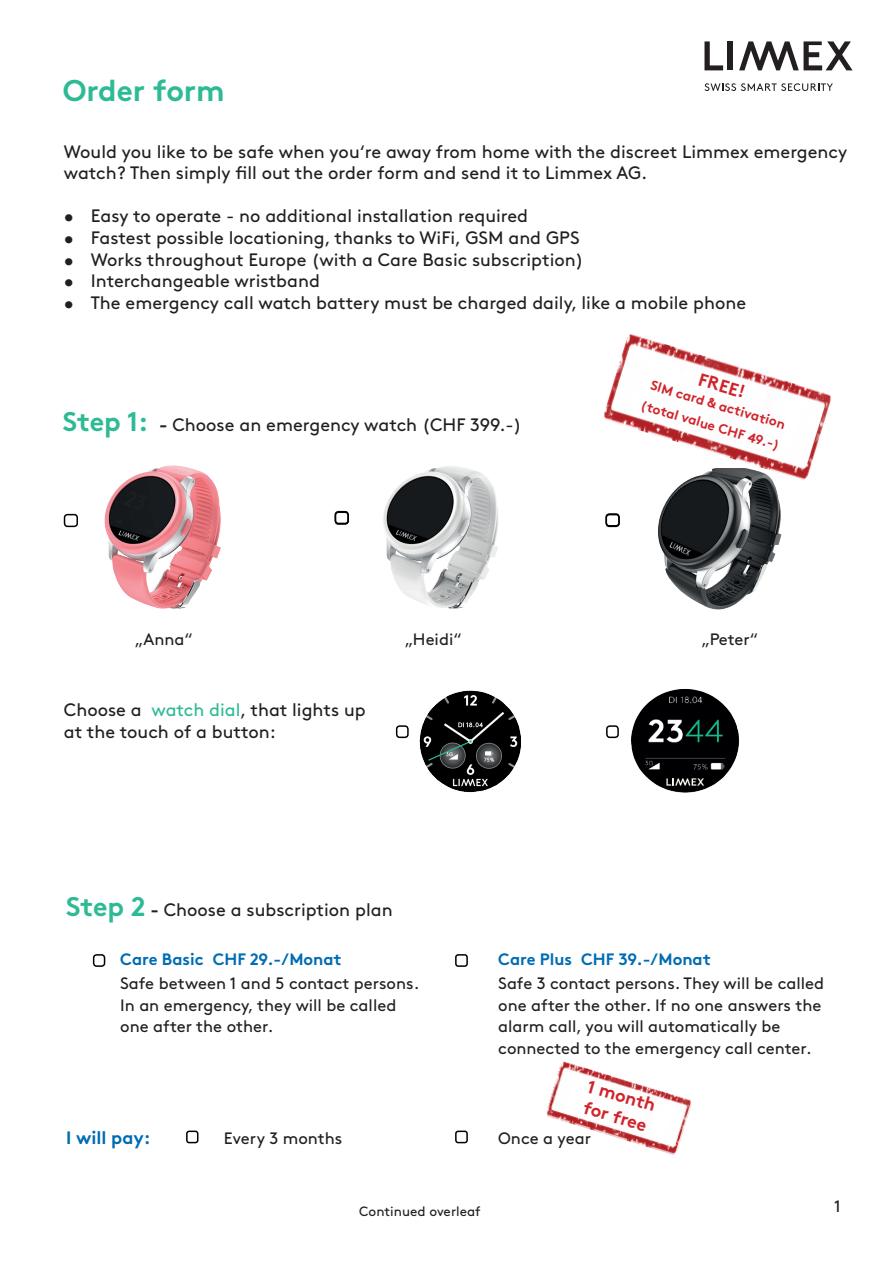
<style>
.page{position:relative;width:893px;height:1263px;background:#fff}
.page>*{position:absolute;margin:0;border:0;box-sizing:border-box;transform-origin:0 0}
.t1{font:700 30px "Brown Pro";color:#2dba95}
.t2{font:18px/21.6px "Brown Pro";color:#231f20}
.t3{font:700 18px/21.6px "Brown Pro";color:#d1232a}
.t4{font:700 18px "Brown Pro";color:#006cb3}
.t5{font:18px "Brown Pro Bold Alt";color:#d1232a}
.t6{font:16.5px/21.6px "Brown Pro";color:#231f20}
.t7{font:700 16.5px "Brown Pro";color:#006cb3}
.t8{font:700 13.5px/21.5px "Brown Pro";color:#d1232a;text-align:center}
.t9{font:13.5px "Brown Pro";color:#231f20}
.s1{font-weight:700;font-size:27px;color:#2dba95}
.s2{font-weight:700}
.s3{color:#2dba95}
</style>
<div class="page">
<svg style="left:704px;top:41px;width:19px;height:29px"></svg>
<div style="left:728px;top:41px;width:5px;height:29px;background:#231f20"></div>
<svg style="left:739px;top:41px;width:114px;height:29px"></svg>
<svg style="left:704px;top:83px;width:129px;height:8px"></svg>
<div style="left:335px;top:511px;width:14px;height:14px;border:2px solid #000;border-radius:3px"></div>
<div style="left:335px;top:511px;width:14px;height:13px;border:2px solid #000;border-radius:3px"></div>
<div style="left:93px;top:954px;width:12px;height:13px;border:2px solid #000;border-radius:3px"></div>
<div style="left:186px;top:1130px;width:12px;height:13px;border:2px solid #000;border-radius:2px"></div>
<div style="left:396px;top:725px;width:13px;height:13px;border:2px solid #000;border-radius:3px"></div>
<div style="left:606px;top:725px;width:13px;height:13px;border:2px solid #000;border-radius:3px"></div>
<div style="left:455px;top:954px;width:13px;height:13px;border:2px solid #000;border-radius:2px"></div>
<img style="left:383px;top:466px;width:115px;height:143px">
<img style="left:104px;top:465px;width:117px;height:144px">
<img style="left:420px;top:690px;width:101px;height:102px">
<img style="left:658px;top:482px;width:124px;height:128px">
<div style="left:64px;top:514px;width:14px;height:13px;border:2px solid #000;border-radius:3px"></div>
<img style="left:631px;top:689px;width:109px;height:104px">
<img style="left:603px;top:334px;width:229px;height:148px">
<img style="left:546px;top:1061px;width:146px;height:94px">
<div style="left:455px;top:1130px;width:13px;height:13px;border:2px solid #000;border-radius:2px"></div>
<div style="left:605px;top:514px;width:15px;height:13px;border:2px solid #000;border-radius:3px"></div>
<div style="left:605px;top:513px;width:15px;height:13px;border:2px solid #000;border-radius:3px"></div>
<h1 class="t1" style="left:63px;top:66px;width:164px">Order form</h1>
<p class="t2" style="left:64px;top:139px;width:785px">Would you like to be safe when you‘re away from home with the discreet Limmex emergency watch? Then simply fill out the order form and send it to Limmex AG.</p>
<p class="t2" style="left:64px;top:204px;width:466px">• Easy to operate - no additional installation required</p>
<p class="t2" style="left:64px;top:225px;width:517px">• Fastest possible locationing, thanks to WiFi, GSM and GPS</p>
<p class="t2" style="left:64px;top:247px;width:521px">• Works throughout Europe (with a Care Basic subscription)</p>
<p class="t2" style="left:64px;top:269px;width:258px">• Interchangeable wristband</p>
<p class="t2" style="left:64px;top:290px;width:684px">• The emergency call watch battery must be charged daily, like a mobile phone</p>
<p class="t2" style="left:63px;top:412px;width:460px"><span class="s1">Step 1:</span> <span class="s2">-</span> Choose an emergency watch (CHF 399.-)</p>
<p class="t5" style="left:703px;top:365px;width:49px;rotate:17deg">FREE!</p>
<p class="t8" style="left:650px;top:373px;width:146px;rotate:16deg">SIM card &amp; activation (total value CHF 49.-)</p>
<p class="t6" style="left:135px;top:627px;width:59px">„Anna“</p>
<p class="t6" style="left:405px;top:627px;width:58px">„Heidi“</p>
<p class="t6" style="left:701px;top:627px;width:58px">„Peter“</p>
<p class="t2" style="left:64px;top:698px;width:303px">Choose a <span class="s3">watch dial</span>, that lights up at the touch of a button:</p>
<p class="t2" style="left:66px;top:897px;width:328px"><span class="s1">Step 2</span> <span class="s2">-</span> Choose a subscription plan</p>
<p class="t7" style="left:120px;top:946px;width:223px">Care Basic CHF 29.-/Monat</p>
<p class="t7" style="left:498px;top:946px;width:214px">Care Plus CHF 39.-/Monat</p>
<p class="t6" style="left:120px;top:971px;width:301px">Safe between 1 and 5 contact persons.</p>
<p class="t6" style="left:498px;top:971px;width:327px">Safe 3 contact persons. They will be called</p>
<p class="t6" style="left:120px;top:993px;width:278px">In an emergency, they will be called</p>
<p class="t6" style="left:498px;top:993px;width:325px">one after the other. If no one answers the</p>
<p class="t6" style="left:120px;top:1014px;width:155px">one after the other.</p>
<p class="t6" style="left:498px;top:1014px;width:315px">alarm call, you will automatically be connected to the emergency call center.</p>
<p class="t3" style="left:591px;top:1073px;width:72px;rotate:17deg">1 month for free</p>
<p class="t4" style="left:66px;top:1123px;width:86px">I will pay:</p>
<p class="t6" style="left:224px;top:1126px;width:120px">Every 3 months</p>
<p class="t6" style="left:498px;top:1126px;width:94px">Once a year</p>
<p class="t9" style="left:359px;top:1201px;width:123px">Continued overleaf</p>
<p class="t6" style="left:834px;top:1194px;width:8px">1</p>
</div>
